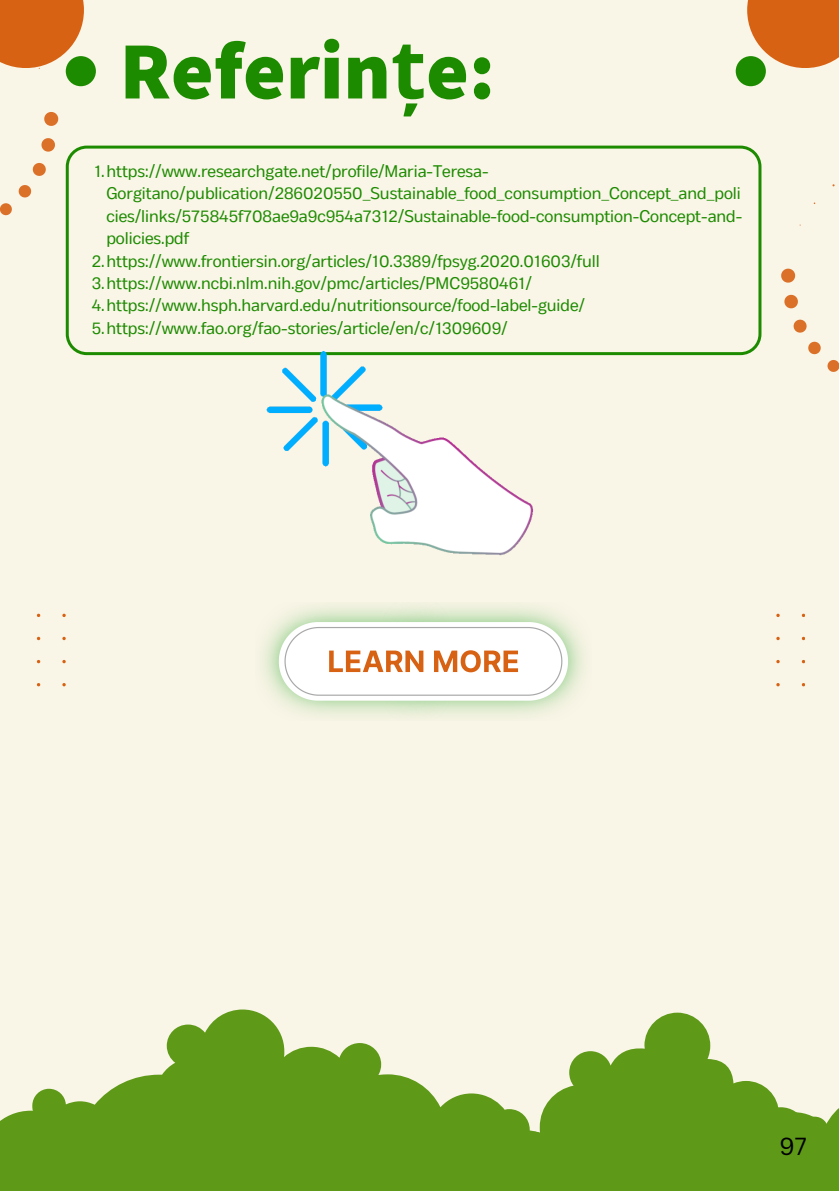
<style>
.page{position:relative;width:839px;height:1191px;background:#fff}
.page>*{position:absolute;margin:0;border:0;box-sizing:border-box;transform-origin:0 0}
.t1{font:800 81.4px "Assistant";color:#1d8b00}
.t2{font:24px "Canva Sans";color:#000}
.t3{font:16.8px "Body Text";color:#1d8b00}
.s1{font-family:"Noto Sans";font-weight:700}
</style>
<div class="page">
<div style="left:0;top:0;width:838px;height:1191px;background:#f9f5e7"></div>
<svg style="left:44px;top:112px;width:14px;height:14px"></svg>
<svg style="left:41px;top:138px;width:14px;height:14px"></svg>
<svg style="left:32px;top:163px;width:14px;height:13px"></svg>
<svg style="left:0;top:185px;width:32px;height:31px"></svg>
<div style="left:66px;top:56px;width:30px;height:30px;background:#1d8b00;border-radius:50%"></div>
<div style="left:0;top:0;width:84px;height:68px;background:#d86213"></div>
<svg style="left:781px;top:269px;width:14px;height:14px"></svg>
<svg style="left:784px;top:295px;width:13px;height:13px"></svg>
<svg style="left:793px;top:319px;width:14px;height:14px"></svg>
<svg style="left:808px;top:341px;width:30px;height:31px"></svg>
<div style="left:747px;top:0;width:91px;height:68px;background:#d86213"></div>
<div style="left:735px;top:56px;width:30px;height:30px;background:#1d8b00;border-radius:50%"></div>
<svg style="left:66px;top:146px;width:695px;height:209px"></svg>
<svg style="left:0;top:1010px;width:778px;height:181px;fill:#5e9918"></svg>
<div style="left:179px;top:1107px;width:659px;height:84px;background:#5e9918"></div>
<div style="left:342px;top:1161px;width:452px;height:30px;background:#5e9918"></div>
<svg style="left:279px;top:622px;width:289px;height:79px"></svg>
<img style="left:255px;top:339px;width:306px;height:217px">
<h1 class="t1" style="left:120px;top:15px;width:377px">Referin<span class="s1">ț</span>e:</h1>
<p class="t3" style="left:94px;top:161px;width:396px">1.https://www.researchgate.net/profile/Maria-Teresa-</p>
<p class="t3" style="left:106px;top:184px;width:636px">Gorgitano/publication/286020550_Sustainable_food_consumption_Concept_and_poli</p>
<p class="t3" style="left:106px;top:206px;width:637px">cies/links/575845f708ae9a9c954a7312/Sustainable-food-consumption-Concept-and-</p>
<p class="t3" style="left:106px;top:229px;width:84px">policies.pdf</p>
<p class="t3" style="left:92px;top:251px;width:509px">2.https://www.frontiersin.org/articles/10.3389/fpsyg.2020.01603/full</p>
<p class="t3" style="left:92px;top:273px;width:441px">3.https://www.ncbi.nlm.nih.gov/pmc/articles/PMC9580461/</p>
<p class="t3" style="left:92px;top:296px;width:495px">4.https://www.hsph.harvard.edu/nutritionsource/food-label-guide/</p>
<p class="t3" style="left:92px;top:318px;width:417px">5.https://www.fao.org/fao-stories/article/en/c/1309609/</p>
<h2 class="t2" style="left:779px;top:1129px;width:29px">97</h2>
</div>
